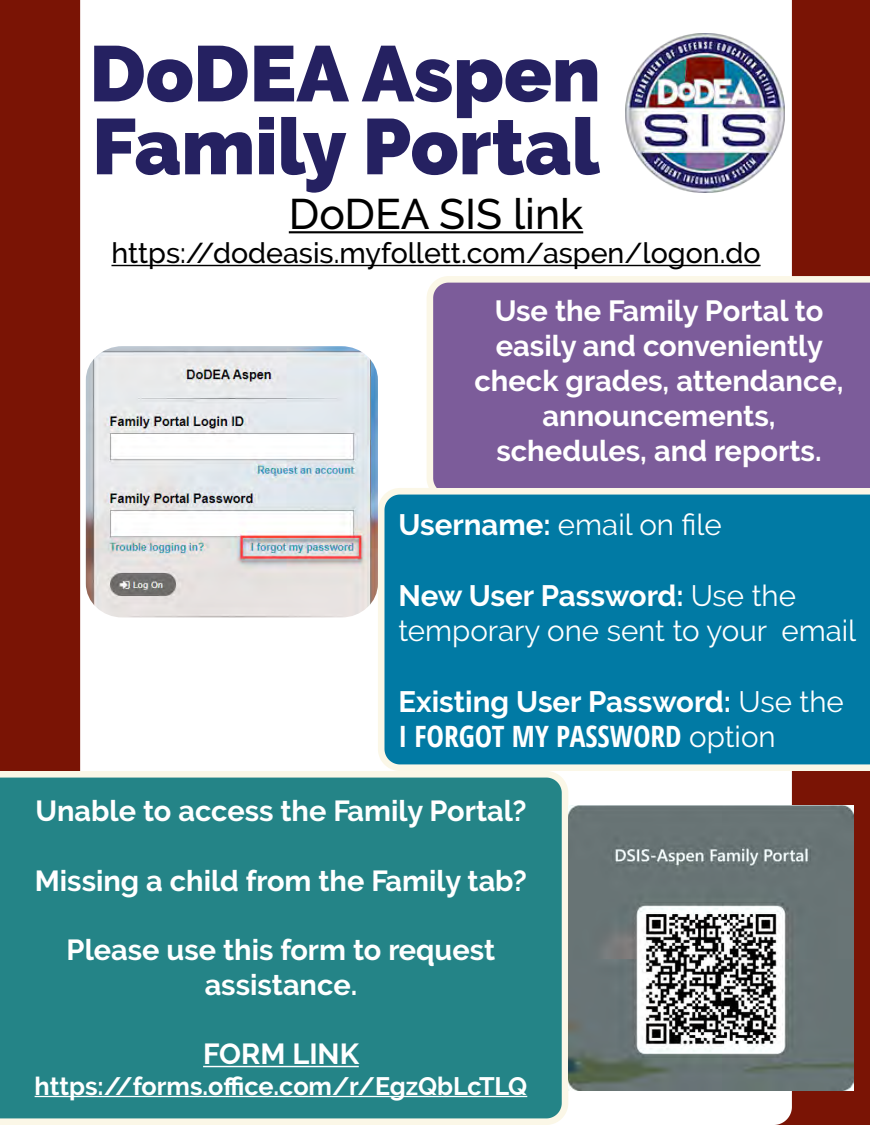
<style>
.page{position:relative;width:870px;height:1125px;background:#fff}
.page>*{position:absolute;margin:0;border:0;box-sizing:border-box;transform-origin:0 0}
.t1{font:900 78.5px/72.9px "Raleway";color:#252161}
.t2{font:500 42.62px "Raleway";color:#000}
.t3{font:29.38px/35.2px "Raleway";color:#fff}
.t4{font:700 29.38px "Raleway";color:#fff}
.t5{font:700 condensed 29.38px "Open Sans";color:#fff}
.t6{font:700 29.12px/34.9px "Raleway";color:#fff;text-align:center}
.t7{font:700 28.88px/34.8px "Raleway";color:#fff;text-align:center}
.t8{font:500 28.5px "Raleway";color:#000}
.t9{font:700 25.25px "Raleway";color:#fff}
.s1{font-weight:700}
.s2{font-weight:400}
.s3{font-family:"Raleway";font-weight:400;font-stretch:normal}
</style>
<div class="page">
<div style="left:0;top:0;width:869px;height:1125px;background:#7a1405"></div>
<div style="left:80px;top:0;width:711px;height:1125px;background:#fff"></div>
<hr style="left:289px;top:231px;width:294px;height:2px;background:#000">
<hr style="left:111px;top:265px;width:649px;height:1px;background:#000">
<svg style="left:422px;top:272px;width:447px;height:212px;background:#85679f"></svg>
<svg style="left:373px;top:484px;width:496px;height:291px;background:#1381a8"></svg>
<div style="left:0;top:767px;width:572px;height:358px;background:#248487"></div>
<img style="left:625px;top:34px;width:159px;height:159px">
<hr style="left:203px;top:1066px;width:155px;height:1px;background:#fff">
<hr style="left:35px;top:1096px;width:492px;height:1px;background:#fff">
<img style="left:86px;top:346px;width:292px;height:271px">
<img style="left:568px;top:805px;width:285px;height:286px">
<h1 class="t1" style="left:89px;top:38px;width:512px">DoDEA Aspen<br>Family Portal</h1>
<h2 class="t2" style="left:289px;top:189px;width:296px">DoDEA SIS link</h2>
<p class="t8" style="left:111px;top:237px;width:650px">https://dodeasis.myfollett.com/aspen/logon.do</p>
<p class="t6" style="left:474px;top:294px;width:370px">Use the Family Portal to easily and conveniently check grades, attendance, announcements, schedules, and reports.</p>
<p class="t3" style="left:398px;top:507px;width:324px"><span class="s1">Username:</span> email on file</p>
<p class="t3" style="left:398px;top:578px;width:459px"><span class="s1">New User Password:</span> Use the temporary one sent to your email</p>
<p class="t4" style="left:398px;top:685px;width:446px">Existing User Password: <span class="s2">Use the</span></p>
<p class="t5" style="left:398px;top:716px;width:378px">I FORGOT MY PASSWORD <span class="s3">option</span></p>
<p class="t7" style="left:35px;top:794px;width:492px">Unable to access the Family Portal?</p>
<p class="t7" style="left:35px;top:863px;width:493px">Missing a child from the Family tab?</p>
<p class="t7" style="left:67px;top:933px;width:430px">Please use this form to request assistance.</p>
<p class="t7" style="left:203px;top:1037px;width:157px">FORM LINK</p>
<p class="t9" style="left:35px;top:1071px;width:494px">https://forms.office.com/r/EgzQbLcTLQ</p>
</div>
